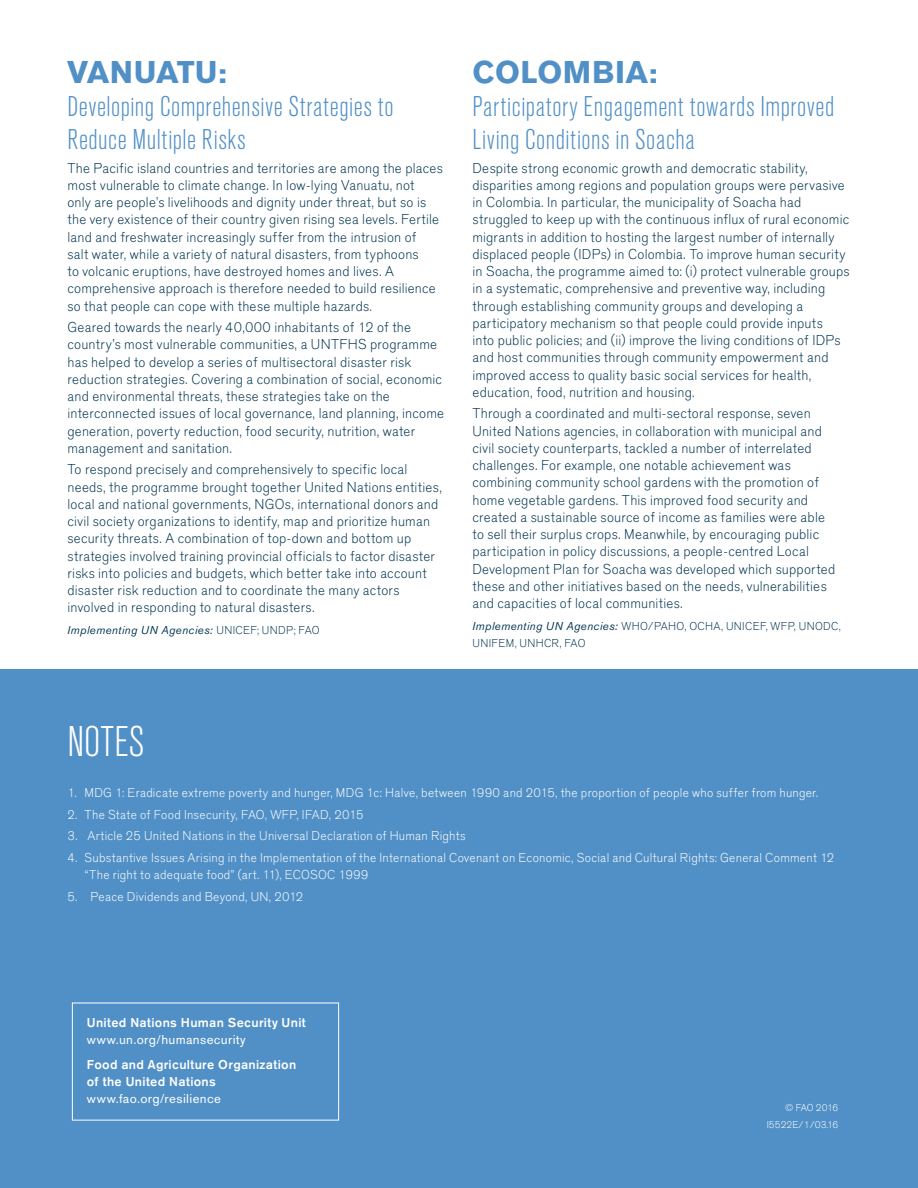
<style>
.page{position:relative;width:918px;height:1188px;background:#fff}
.page>*{position:absolute;margin:0;border:0;box-sizing:border-box;transform-origin:0 0}
.t1{font:45px "A Grotesk Lgt Cnd";letter-spacing:.005em;color:#fff}
.t2{font:33px "A Grotesk Bld";letter-spacing:.015em;color:#5190c6}
.t3{font:30px/33px "A Grotesk Lgt Cnd";letter-spacing:.02em;color:#5190c6}
.t4{font:15px/17.2px "A Grotesk Lgt";letter-spacing:.01em;color:#003450}
.t5{font:13.5px/17.2px "A Grotesk Lgt";letter-spacing:.015em;color:#fff}
.t6{font:13.5px/16.8px "A Grotesk Mdm";letter-spacing:.02em;color:#fff}
.t7{font:13.5px "A Grotesk Rgl";letter-spacing:.025em;color:#fff}
.t8{font:12px/17.2px "A Grotesk Lgt";letter-spacing:.03em;color:#003450}
.t9{font:12px "A Grotesk Itl";letter-spacing:.025em;color:#003450}
.t10{font:10.5px/16.8px "A Grotesk Lgt";color:#fff;text-align:right}
.s1{font-family:"A Grotesk Mdm Ext"}
.s2{font-family:"A Grotesk Lgt"}
.s3{font-family:"A Grotesk Itl"}
</style>
<div class="page">
<div style="left:0;top:669px;width:918px;height:519px;background:#5190c6"></div>
<div style="left:72px;top:1003px;width:267px;height:117px;border:1px solid #fff"></div>
<h2 class="t2" style="left:68px;top:50px;width:161px">VANUATU<span class="s1">:</span></h2>
<h3 class="t3" style="left:68px;top:92px;width:328px">Developing Comprehensive Strategies to<br>Reduce Multiple Risks</h3>
<p class="t4" style="left:68px;top:160px;width:377px">The Pacific island countries and territories are among the places most vulnerable to climate change. In low-lying Vanuatu, not<br>only are people’s livelihoods and dignity under threat, but so is the very existence of their country given rising sea levels. Fertile land and freshwater increasingly suffer from the intrusion of<br>salt water, while a variety of natural disasters, from typhoons<br>to volcanic eruptions, have destroyed homes and lives. A comprehensive approach is therefore needed to build resilience so that people can cope with these multiple hazards.</p>
<p class="t4" style="left:68px;top:320px;width:378px">Geared towards the nearly 40,000 inhabitants of 12 of the country’s most vulnerable communities, a UNTFHS programme has helped to develop a series of multisectoral disaster risk reduction strategies. Covering a combination of social, economic and environmental threats, these strategies take on the interconnected issues of local governance, land planning, income generation, poverty reduction, food security, nutrition, water management and sanitation.</p>
<p class="t4" style="left:68px;top:462px;width:376px">To respond precisely and comprehensively to specific local needs, the programme brought together United Nations entities, local and national governments, NGOs, international donors and civil society organizations to identify, map and prioritize human security threats. A combination of top-down and bottom up strategies involved training provincial officials to factor disaster risks into policies and budgets, which better take into account disaster risk reduction and to coordinate the many actors involved in responding to natural disasters.</p>
<p class="t9" style="left:68px;top:622px;width:254px">Implementing UN Agencies: <span class="s2">UNICEF; UNDP; FAO</span></p>
<h2 class="t2" style="left:472px;top:50px;width:187px">COLOMBIA<span class="s1">:</span></h2>
<h3 class="t3" style="left:472px;top:92px;width:363px">Participatory Engagement towards Improved<br>Living Conditions in Soacha</h3>
<p class="t4" style="left:472px;top:160px;width:379px">Despite strong economic growth and democratic stability, disparities among regions and population groups were pervasive in Colombia. In particular, the municipality of Soacha had struggled to keep up with the continuous influx of rural economic migrants in addition to hosting the largest number of internally displaced people (IDPs) in Colombia. To improve human security in Soacha, the programme aimed to: (i) protect vulnerable groups in a systematic, comprehensive and preventive way, including through establishing community groups and developing a participatory mechanism so that people could provide inputs<br>into public policies; and (ii) improve the living conditions of IDPs and host communities through community empowerment and improved access to quality basic social services for health, education, food, nutrition and housing.</p>
<p class="t4" style="left:472px;top:406px;width:364px">Through a coordinated and multi-sectoral response, seven United Nations agencies, in collaboration with municipal and civil society counterparts, tackled a number of interrelated challenges. For example, one notable achievement was combining community school gardens with the promotion of home vegetable gardens. This improved food security and created a sustainable source of income as families were able to sell their surplus crops. Meanwhile, by encouraging public participation in policy discussions, a people-centred Local Development Plan for Soacha was developed which supported these and other initiatives based on the needs, vulnerabilities and capacities of local communities.</p>
<p class="t8" style="left:472px;top:618px;width:370px"><span class="s3">Implementing UN Agencies:</span> WHO/PAHO, OCHA, UNICEF, WFP, UNODC,<br>UNIFEM, UNHCR, FAO</p>
<h1 class="t1" style="left:68px;top:711px;width:78px">NOTES</h1>
<p class="t5" style="left:68px;top:785px;width:752px">1. MDG 1: Eradicate extreme poverty and hunger, MDG 1c: Halve, between 1990 and 2015, the proportion of people who suffer from hunger.</p>
<p class="t5" style="left:68px;top:807px;width:298px">2. The State of Food Insecurity, FAO, WFP, IFAD, 2015</p>
<p class="t5" style="left:68px;top:828px;width:400px">3. Article 25 United Nations in the Universal Declaration of Human Rights</p>
<p class="t5" style="left:85px;top:850px;width:751px;text-indent:-17px">4. Substantive Issues Arising in the Implementation of the International Covenant on Economic, Social and Cultural Rights: General Comment 12 “The right to adequate food” (art. 11), ECOSOC 1999</p>
<p class="t5" style="left:68px;top:889px;width:238px">5. Peace Dividends and Beyond, UN, 2012</p>
<p class="t6" style="left:87px;top:1015px;width:221px">United Nations Human Security Unit</p>
<p class="t7" style="left:87px;top:1030px;width:160px">www.un.org/humansecurity</p>
<p class="t6" style="left:87px;top:1057px;width:211px">Food and Agriculture Organization of the United Nations</p>
<p class="t7" style="left:87px;top:1089px;width:136px">www.fao.org/resilience</p>
<p class="t10" style="left:767px;top:1100px;width:73px">© FAO 2016<br>I5522E/1/03.16</p>
</div>
